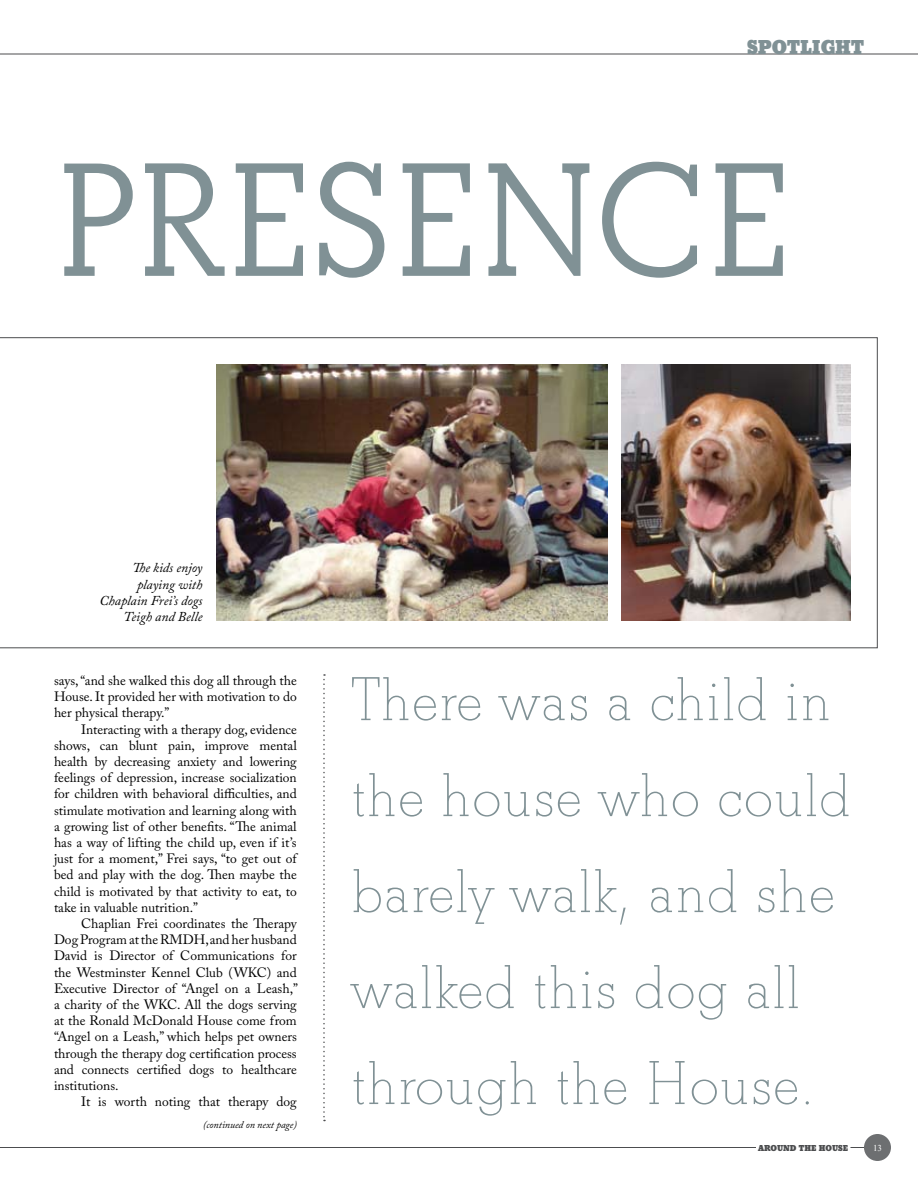
<style>
.page{position:relative;width:918px;height:1188px;background:#fff}
.page>*{position:absolute;margin:0;border:0;box-sizing:border-box;transform-origin:0 0}
.t1{font:600 168.6px "Beton";color:#809195}
.t2{font:300 64.5px/96px "Beton";color:#809195}
.t3{font:800 21px "Beton";color:#809195}
.t4{font:13.5px/16.2px "Adobe Caslon Pro";color:#000;text-align:justify}
.t5{font:italic 13.5px/16.2px "Adobe Caslon Pro";color:#000;text-align:right}
.t6{font:italic 10.2px "Adobe Caslon Pro";color:#000}
.t7{font:800 9px "Beton";color:#4c4d4f}
.t8{font:9px "Times New Roman";color:#fff}
</style>
<div class="page">
<hr style="left:0;top:1147px;width:756px;height:1px;background:#4c4d4f">
<div style="left:864px;top:1134px;width:27px;height:27px;background:#6d6f71;border-radius:50%"></div>
<hr style="left:0;top:54px;width:918px;height:1px;background:#4c4d4f">
<svg style="left:850px;top:1147px;width:14px;height:1px"></svg>
<img style="left:0;top:338px;width:878px;height:310px">
<svg style="left:323px;top:674px;width:2px;height:447px"></svg>
<h3 class="t3" style="left:747px;top:35px;width:14px">spotlight</h3>
<h1 class="t1" style="left:54px;top:125px;width:739px">PRESENCE</h1>
<p class="t5" style="left:100px;top:560px;width:104px">The kids enjoy playing with<br>Chaplain Frei’s dogs<br>Teigh and Belle</p>
<p class="t4" style="left:54px;top:672px;width:244px">says, “and she walked this dog all through the House. It provided her with motivation to do her physical therapy.”</p>
<p class="t4" style="left:54px;top:721px;width:244px;text-indent:27px">Interacting with a therapy dog, evidence shows, can blunt pain, improve mental health by decreasing anxiety and lowering feelings of depression, increase socialization for children with behavioral difficulties, and stimulate motivation and learning along with a growing list of other benefits. “The animal has a way of lifting the child up, even if it’s just for a moment,” Frei says, “to get out of bed and play with the dog. Then maybe the child is motivated by that activity to eat, to take in valuable nutrition.”</p>
<p class="t4" style="left:54px;top:915px;width:246px;text-indent:27px">Chaplian Frei coordinates the Therapy Dog Program at the RMDH, and her husband David is Director of Communications for the Westminster Kennel Club (WKC) and Executive Director of “Angel on a Leash,” a charity of the WKC. All the dogs serving at the Ronald McDonald House come from “Angel on a Leash,” which helps pet owners through the therapy dog certification process and connects certified dogs to healthcare institutions.</p>
<p class="t4" style="left:81px;top:1093px;width:217px">It is worth noting that therapy dog</p>
<p class="t6" style="left:203px;top:1118px;width:95px">(continued on next page)</p>
<h2 class="t2" style="left:351px;top:655px;width:502px">There was a child in the house who could barely walk, and she walked this dog all through the House.</h2>
<p class="t7" style="left:758px;top:1143px;width:92px">AROUND THE HOUSE</p>
<p class="t8" style="left:873px;top:1142px;width:9px">13</p>
</div>
